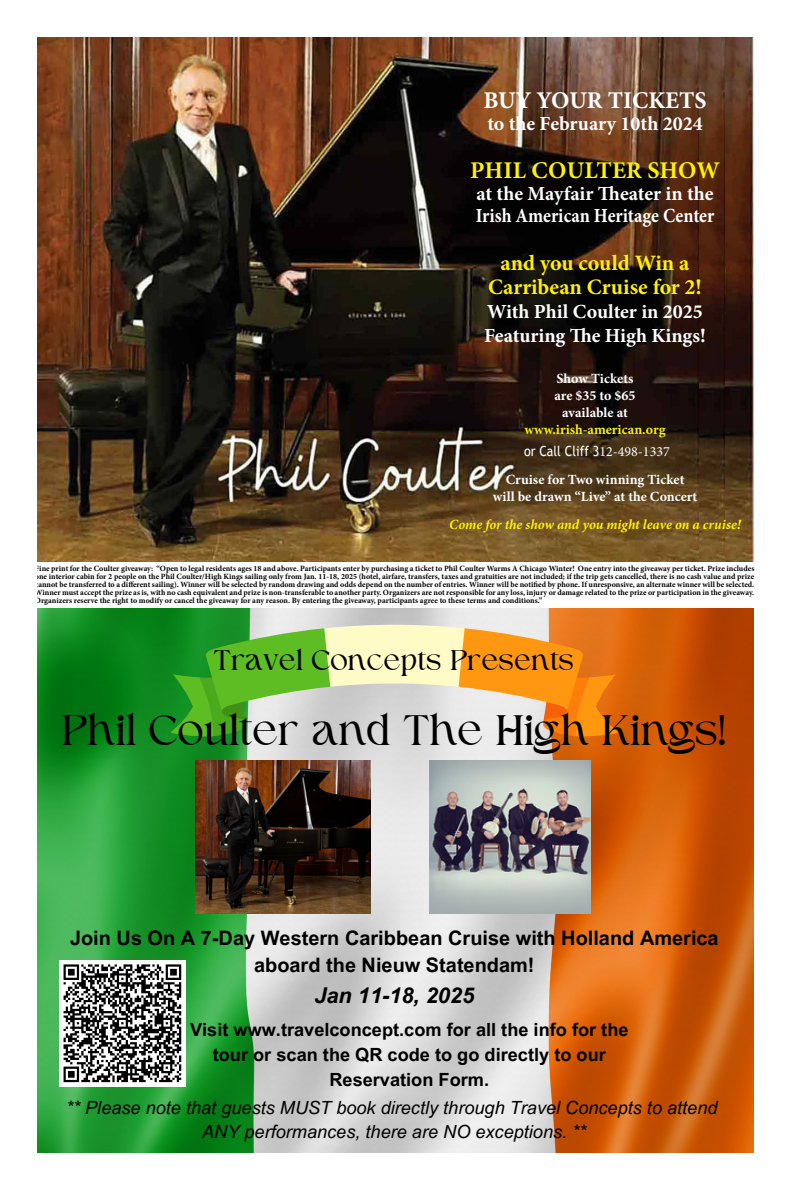
<style>
.page{position:relative;width:792px;height:1188px;background:#fff}
.page>*{position:absolute;margin:0;border:0;box-sizing:border-box;transform-origin:0 0}
.t1{font:43.5px "Higuen";color:#000}
.t2{font:29px "Higuen";color:#000}
.t3{font:700 24px "Minion Pro";letter-spacing:.005em;color:#fff200}
.t4{font:700 24px "Minion Pro";color:#fff}
.t5{font:700 22px/24px "Minion Pro";color:#fff200;text-align:center}
.t6{font:italic 700 21.8px "Arial MT Pro";color:#000}
.t7{font:700 20px/22px "Minion Pro";color:#fff}
.t8{font:700 20px/27.2px "Arial MT Pro";color:#000;text-align:center}
.t9{font:700 18.2px/24.8px "Arial MT Pro";color:#000;text-align:center}
.t10{font:italic 18.1px/24.5px "Arial MT Pro";color:#000;text-align:center}
.t11{font:700 14px/16.8px "Minion Pro";color:#fff;text-align:center}
.t12{font:italic 700 14px "Minion Pro";letter-spacing:-.005em;color:#fff200}
.t13{font:14px "Trebuchet MS";color:#fff;scale:.9 1}
.t14{font:700 14px "Minion Pro";color:#fff200}
.t15{font:700 8px/8px "Minion Pro";color:#000;text-align:justify}
.s1{font-family:"Minion Pro"}
</style>
<div class="page">
<img style="left:724px;top:37px;width:30px;height:525px">
<img style="left:699px;top:37px;width:25px;height:525px">
<img style="left:37px;top:37px;width:662px;height:525px">
<img style="left:37px;top:608px;width:717px;height:545px">
<svg style="left:171px;top:625px;width:447px;height:111px"></svg>
<img style="left:195px;top:760px;width:176px;height:154px">
<img style="left:430px;top:760px;width:161px;height:154px">
<div style="left:59px;top:960px;width:127px;height:127px;background:#fff"></div>
<svg style="left:63px;top:964px;width:119px;height:119px"></svg>
<h3 class="t4" style="left:483px;top:84px;width:225px">BUY YOUR TICKETS</h3>
<h3 class="t7" style="left:487px;top:113px;width:217px">to the February 10th 2024</h3>
<h3 class="t3" style="left:470px;top:154px;width:251px">PHIL COULTER SHOW</h3>
<h3 class="t7" style="left:476px;top:183px;width:240px">at the Mayfair Theater in the<br>Irish American Heritage Center</h3>
<h3 class="t5" style="left:488px;top:251px;width:215px">and you could Win a<br>Carribean Cruise for 2!</h3>
<h3 class="t7" style="left:484px;top:300px;width:223px;line-height:24px">With Phil Coulter in 2025<br>Featuring The High Kings!</h3>
<h3 class="t11" style="left:554px;top:370px;width:83px">Show Tickets are $35 to $65 available at</h3>
<h3 class="t14" style="left:524px;top:419px;width:143px">www.irish-american.org</h3>
<h3 class="t11" style="left:493px;top:471px;width:206px">Cruise for Two winning Ticket<br>will be drawn “Live” at the Concert</h3>
<h3 class="t12" style="left:449px;top:514px;width:293px">Come for the show and you might leave on a cruise!</h3>
<p class="t15" style="left:35px;top:565px;width:721px">Fine print for the Coulter giveaway: “Open to legal residents ages 18 and above. Participants enter by purchasing a ticket to Phil Coulter Warms A Chicago Winter! One entry into the giveaway per ticket. Prize includes one interior cabin for 2 people on the Phil Coulter/High Kings sailing only from Jan. 11-18, 2025 (hotel, airfare, transfers, taxes and gratuities are not included; if the trip gets cancelled, there is no cash value and prize cannot be transferred to a different sailing). Winner will be selected by random drawing and odds depend on the number of entries. Winner will be notified by phone. If unresponsive, an alternate winner will be selected.<br>Winner must accept the prize as is, with no cash equivalent and prize is non-transferable to another party. Organizers are not responsible for any loss, injury or damage related to the prize or participation in the giveaway.<br>Organizers reserve the right to modify or cancel the giveaway for any reason. By entering the giveaway, participants agree to these terms and conditions.”</p>
<h3 class="t13" style="left:524px;top:443px;width:164px">or Call Cliff 3<span class="s1">12-498-1337</span></h3>
<h2 class="t2" style="left:214px;top:645px;width:362px">Travel Concepts Presents</h2>
<h1 class="t1" style="left:63px;top:708px;width:665px">Phil Coulter and The High Kings!</h1>
<h3 class="t8" style="left:70px;top:925px;width:650px">Join Us On A 7-Day Western Caribbean Cruise with Holland America aboard the Nieuw Statendam!</h3>
<h3 class="t6" style="left:314px;top:982px;width:161px">Jan 11-18, 2025</h3>
<h3 class="t9" style="left:190px;top:1018px;width:440px">Visit www.travelconcept.com for all the info for the tour or scan the QR code to go directly to our<br>Reservation Form.</h3>
<h3 class="t10" style="left:66px;top:1096px;width:653px">** Please note that guests MUST book directly through Travel Concepts to attend<br>ANY performances, there are NO exceptions. **</h3>
</div>
